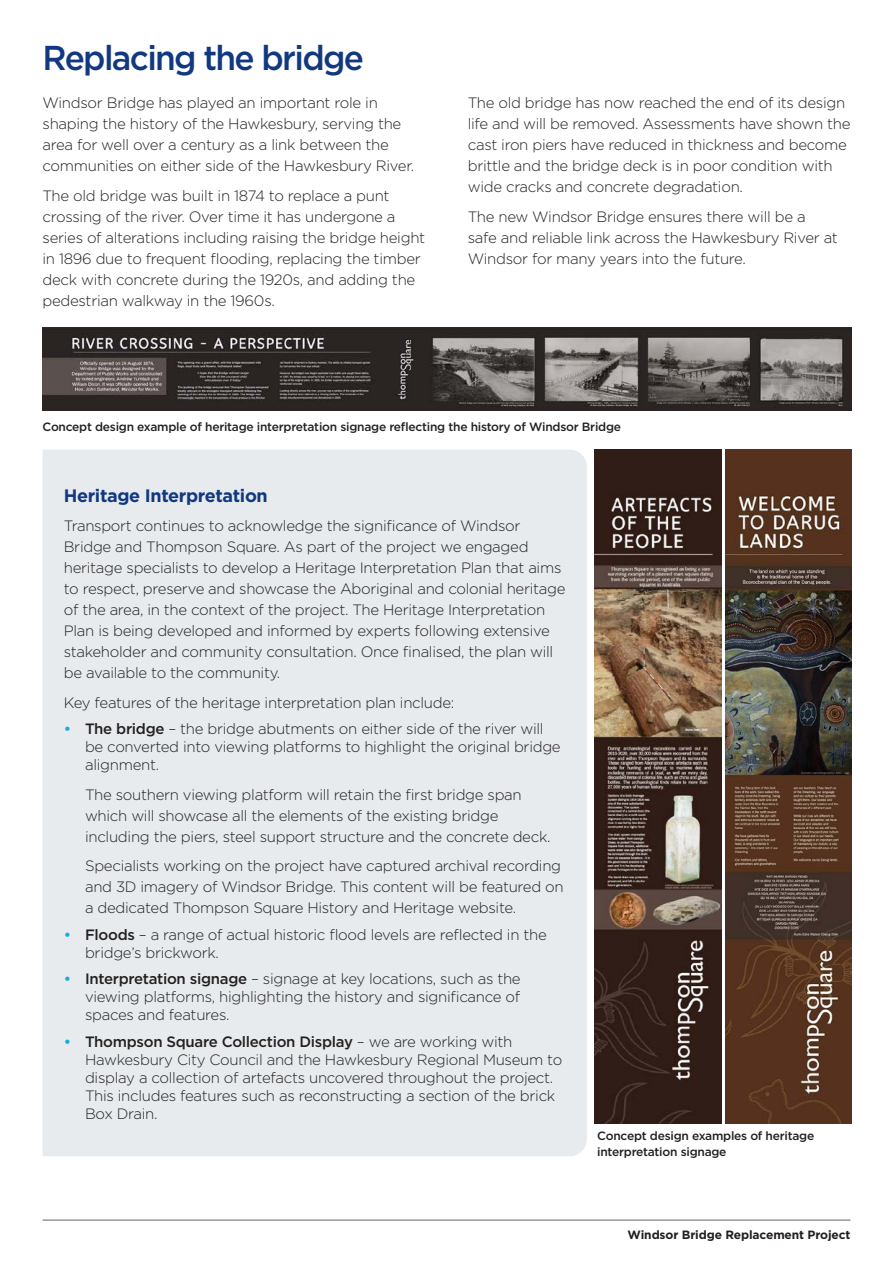
<style>
.page{position:relative;width:893px;height:1263px;background:#fff}
.page>*{position:absolute;margin:0;border:0;box-sizing:border-box;transform-origin:0 0}
.TfNSW_Heading_2{font:500 34.5px "Gotham";letter-spacing:-.05em;color:#113880}
.TfNSW_Heading_3{font:700 18px "Gotham";letter-spacing:-.02em;color:#113880}
.TfNSW_body_text{font:300 15px/21px "Gotham";letter-spacing:-.02em;color:#231f20}
.TfNSW_Table_-_Body_T{font:500 12px/16.5px "Gotham";letter-spacing:-.02em;color:#231f20}
.t1{font:700 12px "Gotham";letter-spacing:-.01em;color:#231f20}
.s1{font-weight:500;color:#17a9e1}
.s2{font-weight:500}
</style>
<div class="page">
<hr style="left:43px;top:1220px;width:807px;height:1px;background:#636366">
<div style="left:43px;top:450px;width:544px;height:706px;background:#e7ebed"></div>
<img style="left:594px;top:450px;width:128px;height:673px">
<img style="left:725px;top:449px;width:127px;height:674px">
<img style="left:43px;top:328px;width:808px;height:83px">
<h2 class="TfNSW_Heading_2" style="left:43px;top:35px;width:323px">Replacing the bridge</h2>
<p class="TfNSW_body_text" style="left:43px;top:92px;width:373px">Windsor Bridge has played an important role in shaping the history of the Hawkesbury, serving the area for well over a century as a link between the communities on either side of the Hawkesbury River.</p>
<p class="TfNSW_body_text" style="left:43px;top:184px;width:384px">The old bridge was built in 1874 to replace a punt crossing of the river. Over time it has undergone a series of alterations including raising the bridge height in 1896 due to frequent flooding, replacing the timber deck with concrete during the 1920s, and adding the pedestrian walkway in the 1960s.</p>
<p class="TfNSW_body_text" style="left:468px;top:92px;width:384px">The old bridge has now reached the end of its design life and will be removed. Assessments have shown the cast iron piers have reduced in thickness and become brittle and the bridge deck is in poor condition with wide cracks and concrete degradation.</p>
<p class="TfNSW_body_text" style="left:468px;top:205px;width:372px">The new Windsor Bridge ensures there will be a safe and reliable link across the Hawkesbury River at<br>Windsor for many years into the future.</p>
<p class="TfNSW_Table_-_Body_T" style="left:43px;top:418px;width:580px">Concept design example of heritage interpretation signage reflecting the history of Windsor Bridge</p>
<h3 class="TfNSW_Heading_3" style="left:64px;top:483px;width:206px">Heritage Interpretation</h3>
<p class="TfNSW_body_text" style="left:64px;top:515px;width:503px">Transport continues to acknowledge the significance of Windsor Bridge and Thompson Square. As part of the project we engaged heritage specialists to develop a Heritage Interpretation Plan that aims to respect, preserve and showcase the Aboriginal and colonial heritage of the area, in the context of the project. The Heritage Interpretation Plan is being developed and informed by experts following extensive stakeholder and community consultation. Once finalised, the plan will be available to the community.</p>
<p class="TfNSW_body_text" style="left:64px;top:691px;width:392px">Key features of the heritage interpretation plan include:</p>
<p class="TfNSW_body_text" style="left:85px;top:719px;width:477px;line-height:18px;text-indent:-21px"><span class="s1">•</span> <span class="s2">The bridge</span> – the bridge abutments on either side of the river will be converted into viewing platforms to highlight the original bridge alignment.</p>
<p class="TfNSW_body_text" style="left:85px;top:783px;width:467px">The southern viewing platform will retain the first bridge span which will showcase all the elements of the existing bridge including the piers, steel support structure and the concrete deck.</p>
<p class="TfNSW_body_text" style="left:85px;top:855px;width:480px">Specialists working on the project have captured archival recording and 3D imagery of Windsor Bridge. This content will be featured on a dedicated Thompson Square History and Heritage website.</p>
<p class="TfNSW_body_text" style="left:85px;top:925px;width:463px;line-height:18px;text-indent:-21px"><span class="s1">•</span> <span class="s2">Floods</span> – a range of actual historic flood levels are reflected in the bridge’s brickwork.</p>
<p class="TfNSW_body_text" style="left:85px;top:969px;width:437px;line-height:18px;text-align:justify;text-indent:-21px"><span class="s1">•</span> <span class="s2">Interpretation signage</span> – signage at key locations, such as the viewing platforms, highlighting the history and significance of spaces and features.</p>
<p class="TfNSW_body_text" style="left:85px;top:1032px;width:479px;line-height:18px;text-indent:-21px"><span class="s1">•</span> <span class="s2">Thompson Square Collection Display</span> – we are working with Hawkesbury City Council and the Hawkesbury Regional Museum to display a collection of artefacts uncovered throughout the project.<br>This includes features such as reconstructing a section of the brick Box Drain.</p>
<p class="TfNSW_Table_-_Body_T" style="left:597px;top:1127px;width:219px">Concept design examples of heritage interpretation signage</p>
<p class="t1" style="left:628px;top:1227px;width:224px">Windsor Bridge Replacement Project</p>
</div>
